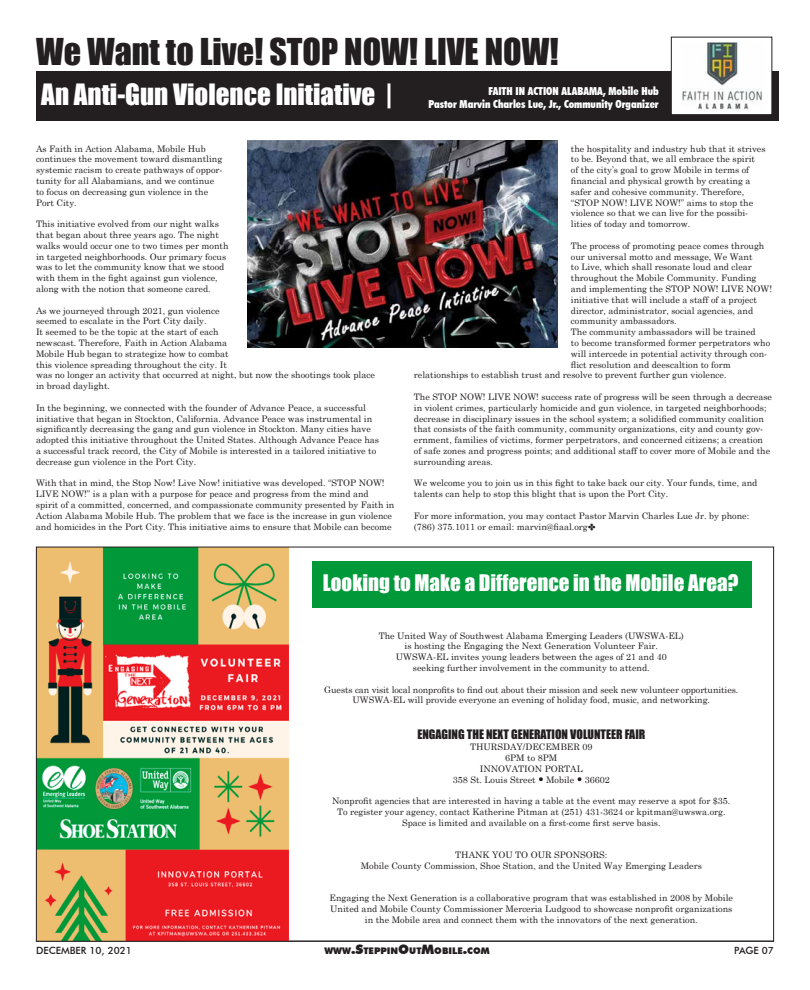
<style>
.page{position:relative;width:810px;height:990px;background:#fff}
.page>*{position:absolute;margin:0;border:0;box-sizing:border-box;transform-origin:0 0}
.t1{font:34px "Impact";color:#231f20}
.t2{font:27px "Impact";color:#fff}
.t3{font:21px "Impact";color:#fff}
.t4{font:12px "Impact";color:#231f20}
.t5{font:900 condensed 11px/13.2px "Futura BT";color:#fff;text-align:right}
.t6{font:500 10px "Futura BT";color:#231f20}
.t7{font:900 9.1px "Futura BT";color:#231f20}
.t8{font:9px/10.8px "Century Schoolbook";color:#231f20}
.s1{font-size:13px}
</style>
<div class="page">
<div style="left:36px;top:71px;width:742px;height:50px;background:#231f20"></div>
<img style="left:247px;top:141px;width:310px;height:206px">
<div style="left:671px;top:37px;width:101px;height:78px;background:#fff"></div>
<img style="left:682px;top:43px;width:80px;height:67px">
<div style="left:671px;top:37px;width:101px;height:78px;border:1px solid #231f20"></div>
<img style="left:38px;top:549px;width:251px;height:391px">
<div style="left:312px;top:561px;width:439px;height:47px;background:#009839"></div>
<h1 class="t1" style="left:36px;top:26px;width:524px">We Want to Live! STOP NOW! LIVE NOW!</h1>
<h2 class="t2" style="left:41px;top:74px;width:353px">An Anti-Gun Violence Initiative |</h2>
<p class="t5" style="left:428px;top:84px;width:232px">FAITH IN ACTION ALABAMA, Mobile Hub<br>Pastor Marvin Charles Lue, Jr., Community Organizer</p>
<p class="t8" style="left:36px;top:142px;width:188px">As Faith in Action Alabama, Mobile Hub continues the movement toward dismantling systemic racism to create pathways of oppor&shy;tunity for all Alabamians, and we continue to focus on decreasing gun violence in the Port City.</p>
<p class="t8" style="left:36px;top:218px;width:194px">This initiative evolved from our night walks that began about three years ago. The night walks would occur one to two times per month in targeted neighborhoods. Our primary focus was to let the community know that we stood with them in the fight against gun violence, along with the notion that someone cared.</p>
<p class="t8" style="left:36px;top:304px;width:340px">As we journeyed through 2021, gun violence<br>seemed to escalate in the Port City daily.<br>It seemed to be the topic at the start of each<br>newscast. Therefore, Faith in Action Alabama<br>Mobile Hub began to strategize how to combat<br>this violence spreading throughout the city. It<br>was no longer an activity that occurred at night, but now the shootings took place in broad daylight.</p>
<p class="t8" style="left:36px;top:401px;width:345px">In the beginning, we connected with the founder of Advance Peace, a successful initiative that began in Stockton, California. Advance Peace was instrumental in significantly decreasing the gang and gun violence in Stockton. Many cities have adopted this initiative throughout the United States. Although Advance Peace has a successful track record, the City of Mobile is interested in a tailored initiative to decrease gun violence in the Port City.</p>
<p class="t8" style="left:36px;top:477px;width:360px">With that in mind, the Stop Now! Live Now! initiative was developed. “STOP NOW!<br>LIVE NOW!” is a plan with a purpose for peace and progress from the mind and<br>spirit of a committed, concerned, and compassionate community presented by Faith in Action Alabama Mobile Hub. The problem that we face is the increase in gun violence and homicides in the Port City. This initiative aims to ensure that Mobile can become</p>
<p class="t8" style="left:571px;top:142px;width:196px">the hospitality and industry hub that it strives to be. Beyond that, we all embrace the spirit<br>of the city’s goal to grow Mobile in terms of financial and physical growth by creating a safer and cohesive community. Therefore, “STOP NOW! LIVE NOW!” aims to stop the violence so that we can live for the possibi&shy;lities of today and tomorrow.</p>
<p class="t8" style="left:571px;top:239px;width:195px">The process of promoting peace comes through</p>
<p class="t8" style="left:571px;top:250px;width:183px">our universal motto and message, We Want</p>
<p class="t8" style="left:571px;top:261px;width:183px">to Live, which shall resonate loud and clear</p>
<p class="t8" style="left:571px;top:272px;width:187px">throughout the Mobile Community. Funding</p>
<p class="t8" style="left:571px;top:283px;width:203px">and implementing the STOP NOW! LIVE NOW!</p>
<p class="t8" style="left:571px;top:293px;width:188px">initiative that will include a staff of a project</p>
<p class="t8" style="left:571px;top:304px;width:184px">director, administrator, social agencies, and</p>
<p class="t8" style="left:571px;top:315px;width:107px">community ambassadors.</p>
<p class="t8" style="left:571px;top:326px;width:186px">The community ambassadors will be trained</p>
<p class="t8" style="left:571px;top:337px;width:201px">to become transformed former perpetrators who</p>
<p class="t8" style="left:571px;top:347px;width:198px">will intercede in potential activity through con-</p>
<p class="t8" style="left:571px;top:358px;width:161px">flict resolution and deescaltion to form</p>
<p class="t8" style="left:414px;top:369px;width:314px">relationships to establish trust and resolve to prevent further gun violence.</p>
<p class="t8" style="left:414px;top:391px;width:360px">The STOP NOW! LIVE NOW! success rate of progress will be seen through a decrease in violent crimes, particularly homicide and gun violence, in targeted neighborhoods; decrease in disciplinary issues in the school system; a solidified community coalition that consists of the faith community, community organizations, city and county gov&shy;ernment, families of victims, former perpetrators, and concerned citizens; a creation of safe zones and progress points; and additional staff to cover more of Mobile and the surrounding areas.</p>
<p class="t8" style="left:414px;top:477px;width:345px">We welcome you to join us in this fight to take back our city. Your funds, time, and talents can help to stop this blight that is upon the Port City.</p>
<p class="t8" style="left:414px;top:509px;width:337px">For more information, you may contact Pastor Marvin Charles Lue Jr. by phone: (786) 375.1011 or email: marvin@fiaal.org</p>
<h3 class="t3" style="left:323px;top:566px;width:417px">Looking to Make a Difference in the Mobile Area?</h3>
<p class="t8" style="left:379px;top:629px;width:307px;text-align:center">The United Way of Southwest Alabama Emerging Leaders (UWSWA-EL) is hosting the Engaging the Next Generation Volunteer Fair.<br>UWSWA-EL invites young leaders between the ages of 21 and 40<br>seeking further involvement in the community to attend.</p>
<p class="t8" style="left:324px;top:683px;width:416px;text-align:center">Guests can visit local nonprofits to find out about their mission and seek new volunteer opportunities.<br>UWSWA-EL will provide everyone an evening of holiday food, music, and networking.</p>
<h3 class="t4" style="left:417px;top:725px;width:229px">ENGAGING THE NEXT GENERATION VOLUNTEER FAIR</h3>
<p class="t8" style="left:453px;top:741px;width:158px;text-align:center">THURSDAY/DECEMBER 09<br>6PM to 8PM<br>INNOVATION PORTAL<br>358 St. Louis Street • Mobile • 36602</p>
<p class="t8" style="left:332px;top:795px;width:400px;text-align:center">Nonprofit agencies that are interested in having a table at the event may reserve a spot for $35.<br>To register your agency, contact Katherine Pitman at (251) 431-3624 or kpitman@uwswa.org.<br>Space is limited and available on a first-come first serve basis.</p>
<p class="t8" style="left:361px;top:849px;width:343px;text-align:center">THANK YOU TO OUR SPONSORS:<br>Mobile County Commission, Shoe Station, and the United Way Emerging Leaders</p>
<p class="t8" style="left:330px;top:892px;width:405px;text-align:center">Engaging the Next Generation is a collaborative program that was established in 2008 by Mobile<br>United and Mobile County Commissioner Merceria Ludgood to showcase nonprofit organizations in the Mobile area and connect them with the innovators of the next generation.</p>
<p class="t6" style="left:36px;top:944px;width:97px">DECEMBER 10, 2021</p>
<p class="t7" style="left:324px;top:945px;width:158px">WWW<span class="s1">.S</span>TEPPIN<span class="s1">O</span>UT<span class="s1">M</span>OBILE<span class="s1">.</span>COM</p>
<p class="t6" style="left:734px;top:944px;width:41px">PAGE 07</p>
</div>
